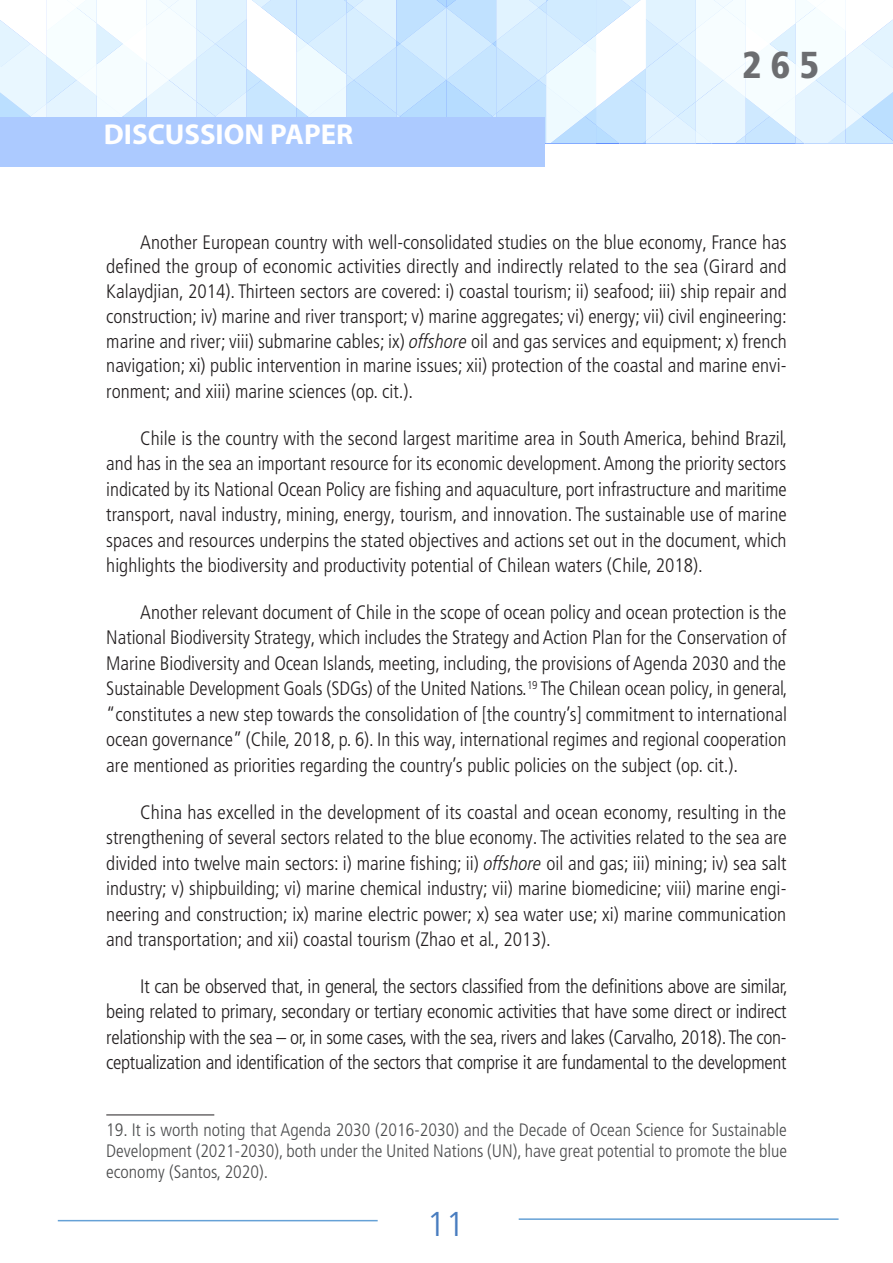
<style>
.page{position:relative;width:893px;height:1263px;background:#fff}
.page>*{position:absolute;margin:0;border:0;box-sizing:border-box;transform-origin:0 0}
.t1{font:900 condensed 37.5px "Frutiger LT Pro";color:#6c6d70}
.t2{font:300 34.5px "Frutiger LT Pro";color:#487cbf}
.t3{font:700 28.8px "Myriad Pro";color:#fff}
.texto_corrido{font:300 condensed 19.5px/25.5px "Frutiger LT Pro";color:#231f20;text-align:justify}
.nota_rodape{font:300 condensed 18px/21px "Frutiger LT Pro";color:#4b4c4d;text-align:justify}
.s1{font-style:italic}
</style>
<div class="page">
<svg style="left:0;top:0;width:893px;height:143px"></svg>
<div style="left:0;top:118px;width:545px;height:49px;background:#accaff"></div>
<hr style="left:519px;top:1218px;width:319px;height:2px;background:#65a1d6">
<hr style="left:58px;top:1220px;width:320px;height:1px;background:#65a1d6">
<hr style="left:106px;top:1114px;width:108px;height:1px;background:#231f20">
<h3 class="t3" style="left:104px;top:116px;width:251px">DISCUSSION PAPER</h3>
<h1 class="t1" style="left:742px;top:42px;width:79px">265</h1>
<p class="texto_corrido" style="left:106px;top:230px;width:682px;line-height:24.9px;text-indent:34px">Another European country with well-consolidated studies on the blue economy, France has defined the group of economic activities directly and indirectly related to the sea (Girard and Kalaydjian, 2014). Thirteen sectors are covered: i) coastal tourism; ii) seafood; iii) ship repair and construction; iv) marine and river transport; v) marine aggregates; vi) energy; vii) civil engineering: marine and river; viii) submarine cables; ix) <span class="s1">offshore</span> oil and gas services and equipment; x) french navigation; xi) public intervention in marine issues; xii) protection of the coastal and marine envi&shy;ronment; and xiii) marine sciences (op. cit.).</p>
<p class="texto_corrido" style="left:106px;top:425px;width:682px;text-indent:34px">Chile is the country with the second largest maritime area in South America, behind Brazil, and has in the sea an important resource for its economic development. Among the priority sectors indicated by its National Ocean Policy are fishing and aquaculture, port infrastructure and maritime transport, naval industry, mining, energy, tourism, and innovation. The sustainable use of marine spaces and resources underpins the stated objectives and actions set out in the document, which highlights the biodiversity and productivity potential of Chilean waters (Chile, 2018).</p>
<p class="texto_corrido" style="left:106px;top:599px;width:682px;text-indent:34px">Another relevant document of Chile in the scope of ocean policy and ocean protection is the National Biodiversity Strategy, which includes the Strategy and Action Plan for the Conservation of Marine Biodiversity and Ocean Islands, meeting, including, the provisions of Agenda 2030 and the Sustainable Development Goals (SDGs) of the United Nations.<sup>19</sup> The Chilean ocean policy, in general, “constitutes a new step towards the consolidation of [the country’s] commitment to international ocean governance” (Chile, 2018, p. 6). In this way, international regimes and regional cooperation are mentioned as priorities regarding the country’s public policies on the subject (op. cit.).</p>
<p class="texto_corrido" style="left:106px;top:799px;width:682px;text-indent:34px">China has excelled in the development of its coastal and ocean economy, resulting in the strengthening of several sectors related to the blue economy. The activities related to the sea are divided into twelve main sectors: i) marine fishing; ii) <span class="s1">offshore</span> oil and gas; iii) mining; iv) sea salt industry; v) shipbuilding; vi) marine chemical industry; vii) marine biomedicine; viii) marine engi&shy;neering and construction; ix) marine electric power; x) sea water use; xi) marine communication and transportation; and xii) coastal tourism (Zhao et al., 2013).</p>
<p class="texto_corrido" style="left:106px;top:974px;width:683px;text-indent:34px">It can be observed that, in general, the sectors classified from the definitions above are similar, being related to primary, secondary or tertiary economic activities that have some direct or indirect relationship with the sea – or, in some cases, with the sea, rivers and lakes (Carvalho, 2018). The con&shy;ceptualization and identification of the sectors that comprise it are fundamental to the development</p>
<p class="nota_rodape" style="left:106px;top:1119px;width:682px">19. It is worth noting that Agenda 2030 (2016-2030) and the Decade of Ocean Science for Sustainable Development (2021-2030), both under the United Nations (UN), have great potential to promote the blue economy (Santos, 2020).</p>
<h2 class="t2" style="left:427px;top:1204px;width:40px">11</h2>
</div>
